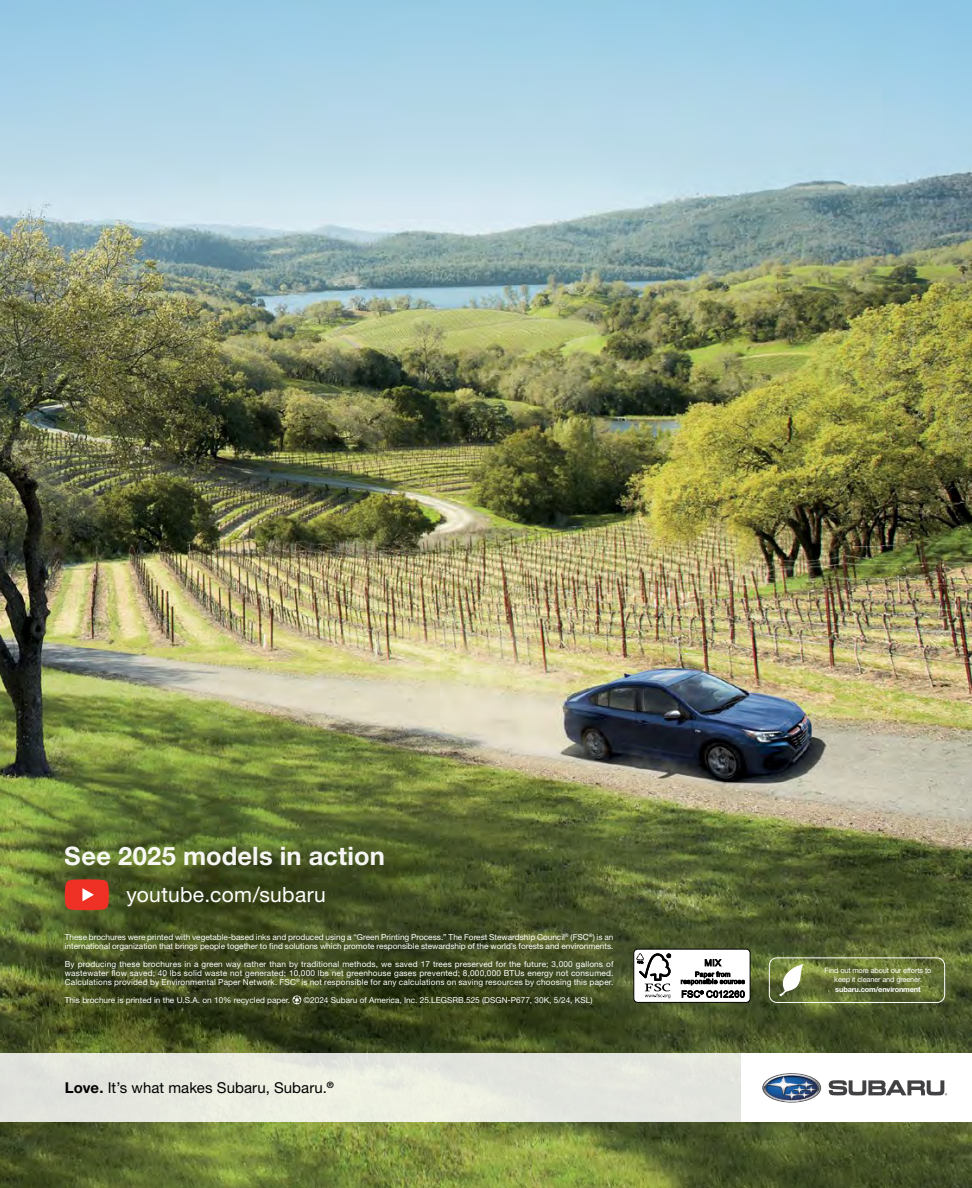
<style>
.page{position:relative;width:972px;height:1188px;background:#fff}
.page>*{position:absolute;margin:0;border:0;box-sizing:border-box;transform-origin:0 0}
.t1{font:700 25.5px "Helvetica Neue LT Pro";letter-spacing:.005em;color:#fff}
.t2{font:21px "Helvetica Neue LT Pro";letter-spacing:.015em;color:#fff}
.t3{font:15px "Helvetica Neue LT Pro";letter-spacing:.005em;color:#000}
.t4{font:8.25px/9px "Helvetica Neue LT Pro";color:#fff}
.t5{font:7.35px/9px "Helvetica Neue LT Pro";letter-spacing:-.02em;color:#fff;text-align:center}
.t6{font:700 7.35px "Helvetica Neue LT Pro";letter-spacing:-.02em;color:#fff}
.s1{font-weight:700}
</style>
<div class="page">
<img style="left:0;top:0;width:972px;height:1188px">
<svg style="left:0;top:1053px;width:972px;height:68px;fill:#e7e9df"></svg>
<svg style="left:763px;top:1074px;width:58px;height:28px"></svg>
<svg style="left:829px;top:1080px;width:118px;height:15px"></svg>
<div style="left:634px;top:949px;width:116px;height:53px;background:#fff;border-radius:4px"></div>
<div style="left:633px;top:949px;width:117px;height:54px;border:1px solid #000;border-radius:4px"></div>
<svg style="left:636px;top:953px;width:35px;height:45px"></svg>
<svg style="left:681px;top:959px;width:64px;height:39px"></svg>
<svg style="left:65px;top:879px;width:44px;height:31px"></svg>
<svg style="left:778px;top:964px;width:25px;height:33px"></svg>
<div style="left:769px;top:958px;width:176px;height:45px;border:1px solid #fff;border-radius:8px"></div>
<svg style="left:293px;top:996px;width:8px;height:8px"></svg>
<h1 class="t1" style="left:65px;top:840px;width:322px">See 2025 models in action</h1>
<p class="t2" style="left:126px;top:881px;width:201px">youtube.com/subaru</p>
<p class="t4" style="left:65px;top:932px;width:550px">These brochures were printed with vegetable-based inks and produced using a “Green Printing Process.” The Forest Stewardship Council<sup>®</sup> (FSC<sup>®</sup>) is an international organization that brings people together to find solutions which promote responsible stewardship of the world’s forests and environments.</p>
<p class="t4" style="left:65px;top:959px;width:550px;text-align:justify">By producing these brochures in a green way rather than by traditional methods, we saved 17 trees preserved for the future; 3,000 gallons of wastewater flow saved; 40 lbs solid waste not generated; 10,000 lbs net greenhouse gases prevented; 8,000,000 BTUs energy not consumed.<br>Calculations provided by Environmental Paper Network. FSC<sup>®</sup> is not responsible for any calculations on saving resources by choosing this paper.</p>
<p class="t4" style="left:65px;top:995px;width:227px">This brochure is printed in the U.S.A. on 10% recycled paper.</p>
<p class="t4" style="left:304px;top:995px;width:290px">©2024 Subaru of America, Inc. 25.LEGSRB.525 (DSGN-P677, 30K, 5/24, KSL)</p>
<p class="t3" style="left:65px;top:1078px;width:271px"><span class="s1">Love.</span> It’s what makes Subaru, Subaru.<sup>®</sup></p>
<p class="t5" style="left:825px;top:966px;width:108px">Find out more about our efforts to keep it cleaner and greener.</p>
<p class="t6" style="left:835px;top:984px;width:87px">subaru.com/environment</p>
</div>
